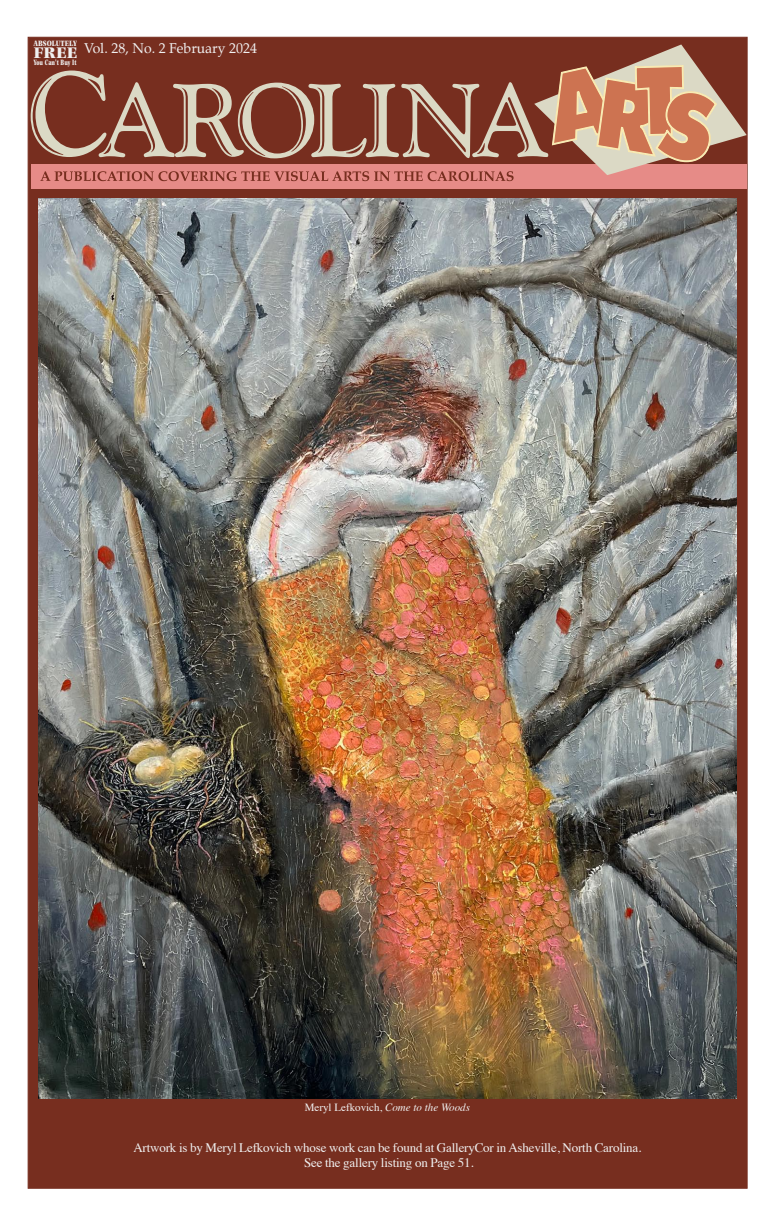
<style>
.page{position:relative;width:774px;height:1224px;background:#fff}
.page>*{position:absolute;margin:0;border:0;box-sizing:border-box;transform-origin:0 0}
.t1{font:800 16px "Photina";color:#f0f0f0}
.t2{font:14px "Palatino";color:#f0f0f0}
.t3{font:13px/15px "Times";letter-spacing:-.015em;color:#f0f0f0;text-align:center}
.t4{font:11px "Times";color:#f0f0f0}
.t5{font:800 8px "Photina";color:#f0f0f0;scale:.63 1}
.t6{font:800 8px "Photina";color:#f0f0f0;scale:.8 1}
.s1{font-style:italic}
</style>
<div class="page">
<div style="left:28px;top:37px;width:720px;height:1152px;background:#772e1f;border:1px solid #772e20"></div>
<div style="left:31px;top:164px;width:716px;height:24px;background:#e68b87"></div>
<svg style="left:31px;top:44px;width:716px;height:137px"></svg>
<img style="left:39px;top:199px;width:698px;height:900px">
<p class="t6" style="left:33px;top:38px;width:56px">ABSOLUTELY</p>
<p class="t1" style="left:33px;top:42px;width:45px">FREE</p>
<p class="t5" style="left:33px;top:57px;width:70px">You Can’t Buy It</p>
<p class="t2" style="left:84px;top:36px;width:174px">Vol. 28, No. 2 February 2024</p>
<p class="t4" style="left:305px;top:1097px;width:167px">Meryl Lefkovich, <span class="s1">Come to the Woods</span></p>
<p class="t3" style="left:133px;top:1139px;width:510px">Artwork is by Meryl Lefkovich whose work can be found at GalleryCor in Asheville, North Carolina.<br>See the gallery listing on Page 51.</p>
</div>
